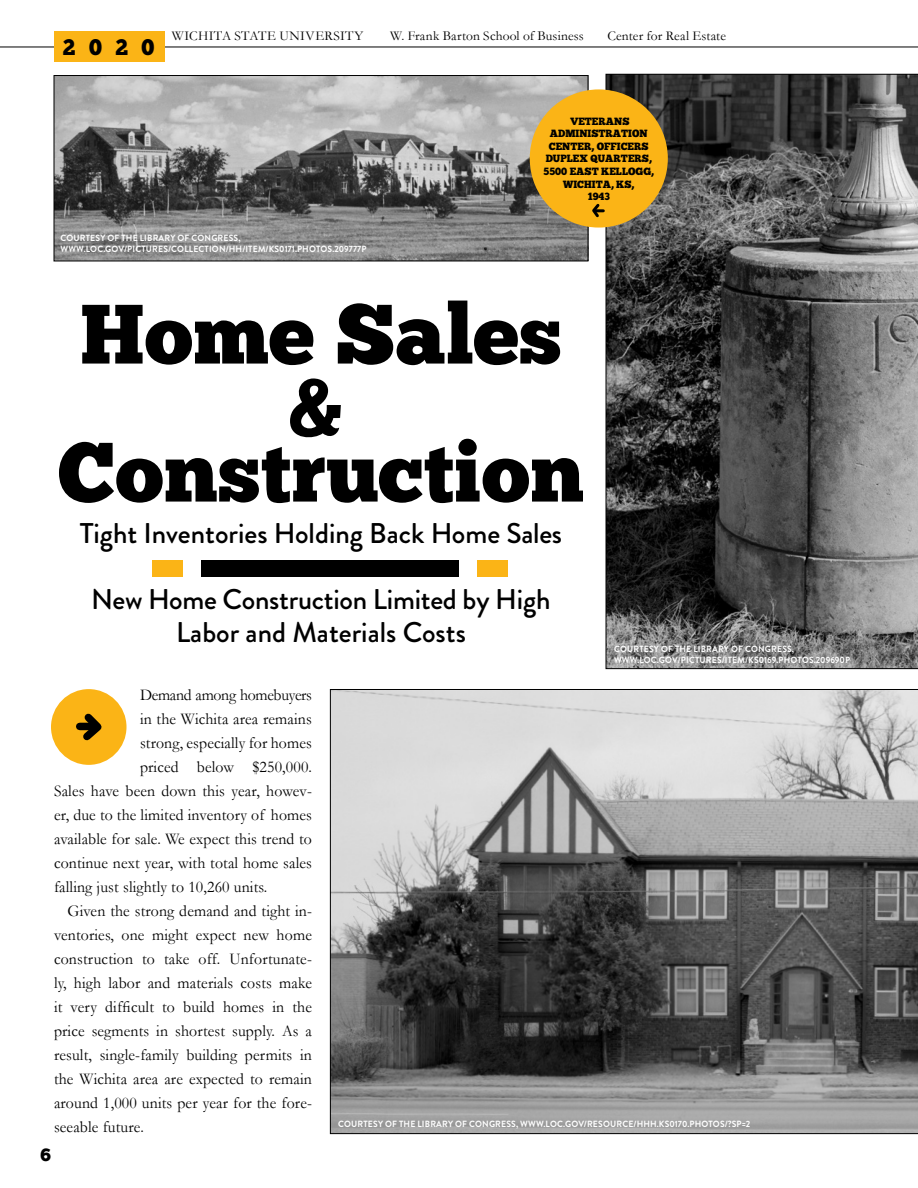
<style>
.page{position:relative;width:918px;height:1188px;background:#fff}
.page>*{position:absolute;margin:0;border:0;box-sizing:border-box;transform-origin:0 0}
.t1{font:84px/138px "Chunk Five";color:#000}
.t2{font:500 28.5px/33px "Brandon Grotesque";letter-spacing:-.005em;color:#000;text-align:center}
.t3{font:22.5px "Chunk Five";color:#000;scale:.96 1}
.t4{font:18px "Chunk Five Ex";color:#000}
.t5{font:16.5px "Garamond";letter-spacing:.01em;color:#000;scale:.96 1}
.t6{font:16.5px "Garamond";letter-spacing:-.02em;color:#000;scale:.96 1}
.t7{font:13.5px "Garamond";letter-spacing:.015em;color:#000}
.t8{font:10.5px/12.6px "Chunk Five";color:#000;text-align:center;scale:.96 1}
.t9{font:700 9px/10.8px "Brandon Grotesque";letter-spacing:.02em;color:#fff;scale:.96 1}
</style>
<div class="page">
<hr style="left:0;top:47px;width:918px;height:1px;background:#000">
<div style="left:54px;top:32px;width:110px;height:30px;background:#fbb416"></div>
<svg style="left:606px;top:74px;width:312px;height:595px;background:#555"></svg>
<svg style="left:330px;top:689px;width:588px;height:445px;background:#858585"></svg>
<svg style="left:290px;top:378px;width:51px;height:60px"></svg>
<img style="left:56px;top:77px;width:530px;height:182px">
<div style="left:54px;top:75px;width:534px;height:186px;border:1px solid #000"></div>
<div style="left:530px;top:89px;width:138px;height:139px;background:#fbb416;border-radius:50%"></div>
<div style="left:51px;top:689px;width:76px;height:76px;background:#fbb416;border-radius:50%"></div>
<svg style="left:76px;top:713px;width:26px;height:28px"></svg>
<svg style="left:592px;top:203px;width:11px;height:15px"></svg>
<div style="left:201px;top:560px;width:258px;height:17px;background:#000"></div>
<div style="left:477px;top:560px;width:31px;height:17px;background:#fbb416"></div>
<div style="left:152px;top:560px;width:31px;height:17px;background:#fbb416"></div>
<h3 class="t3" style="left:63px;top:34px;width:97px">2020</h3>
<p class="t7" style="left:172px;top:27px;width:193px">WICHITA STATE UNIVERSITY</p>
<p class="t7" style="left:390px;top:27px;width:195px">W. Frank Barton School of Business</p>
<p class="t7" style="left:607px;top:27px;width:120px">Center for Real Estate</p>
<p class="t8" style="left:544px;top:115px;width:116px">VETERANS<br>ADMINISTRATION<br>CENTER, OFFICERS<br>DUPLEX QUARTERS,<br>5500 EAST KELLOGG,<br>WICHITA, KS,<br>1943</p>
<p class="t9" style="left:60px;top:233px;width:320px">COURTESY OF THE LIBRARY OF CONGRESS,<br>WWW.LOC.GOV/PICTURES/COLLECTION/HH/ITEM/KS0171.PHOTOS.209777P</p>
<h1 class="t1" style="left:58px;top:265px;width:528px">Home Sales<br>Construction</h1>
<h2 class="t2" style="left:80px;top:517px;width:484px">Tight Inventories Holding Back Home Sales</h2>
<h2 class="t2" style="left:91px;top:583px;width:461px">New Home Construction Limited by High<br>Labor and Materials Costs</h2>
<p class="t9" style="left:614px;top:643px;width:247px">COURTESY OF THE LIBRARY OF CONGRESS,<br>WWW.LOC.GOV/PICTURES/ITEM/KS0169.PHOTOS.209690P</p>
<p class="t6" style="left:140px;top:684px;width:181px">Demand among homebuyers</p>
<p class="t5" style="left:140px;top:708px;width:181px">in the Wichita area remains</p>
<p class="t5" style="left:140px;top:732px;width:181px">strong, especially for homes</p>
<p class="t5" style="left:140px;top:756px;width:181px">priced below $250,000.</p>
<p class="t5" style="left:54px;top:780px;width:270px">Sales have been down this year, howev-</p>
<p class="t5" style="left:54px;top:804px;width:270px">er, due to the limited inventory of homes</p>
<p class="t5" style="left:54px;top:828px;width:270px">available for sale. We expect this trend to</p>
<p class="t5" style="left:54px;top:852px;width:270px">continue next year, with total home sales</p>
<p class="t5" style="left:54px;top:876px;width:224px">falling just slightly to 10,260 units.</p>
<p class="t5" style="left:68px;top:900px;width:256px">Given the strong demand and tight in-</p>
<p class="t5" style="left:54px;top:924px;width:270px">ventories, one might expect new home</p>
<p class="t5" style="left:54px;top:948px;width:270px">construction to take off. Unfortunate-</p>
<p class="t5" style="left:54px;top:972px;width:270px">ly, high labor and materials costs make</p>
<p class="t5" style="left:54px;top:996px;width:270px">it very difficult to build homes in the</p>
<p class="t5" style="left:54px;top:1020px;width:270px">price segments in shortest supply. As a</p>
<p class="t5" style="left:54px;top:1044px;width:270px">result, single-family building permits in</p>
<p class="t5" style="left:54px;top:1068px;width:270px">the Wichita area are expected to remain</p>
<p class="t5" style="left:54px;top:1092px;width:270px">around 1,000 units per year for the fore-</p>
<p class="t5" style="left:54px;top:1116px;width:95px">seeable future.</p>
<p class="t4" style="left:40px;top:1141px;width:12px">6</p>
<p class="t9" style="left:338px;top:1119px;width:431px">COURTESY OF THE LIBRARY OF CONGRESS, WWW.LOC.GOV/RESOURCE/HHH.KS0170.PHOTOS/?SP=2</p>
</div>
